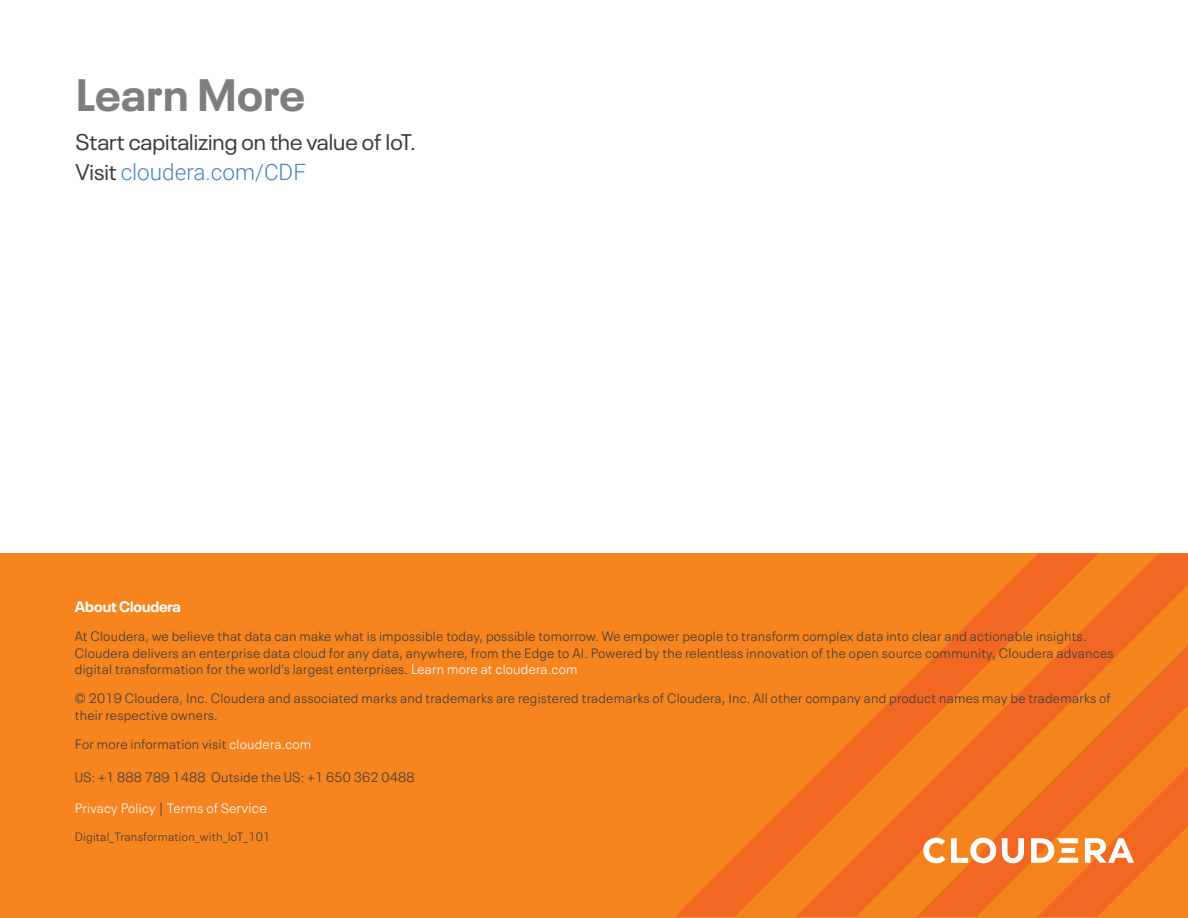
<style>
.page{position:relative;width:1188px;height:918px;background:#fff}
.page>*{position:absolute;margin:0;border:0;box-sizing:border-box;transform-origin:0 0}
.t1{font:700 45px "Neue Plak";letter-spacing:.01em;color:#7e7e7e}
.t2{font:22.5px "Neue Plak";color:#3c3c3c}
.t3{font:300 22.5px "Roboto";color:#4582c3}
.t4{font:700 15px "Neue Plak";letter-spacing:-.005em;color:#fff}
.t5{font:300 13.5px/16.2px "Neue Plak Text";letter-spacing:.015em;color:#3c3c3c}
.t6{font:300 13.5px "Neue Plak Text";letter-spacing:.015em;color:#fff}
.t7{font:300 12px "Neue Plak Text";letter-spacing:.015em;color:#3c3c3c}
.s1{font-family:"Neue Plak";font-weight:400;color:#3c3c3c}
.s2{color:#fff}
.s3{color:#3c3c3c}
.s4{font-size:14.25px}
</style>
<div class="page">
<div style="left:0;top:554px;width:1188px;height:364px;background:#f6841f"></div>
<svg style="left:677px;top:857px;width:58px;height:60px;fill:#f26921"></svg>
<svg style="left:868px;top:554px;width:320px;height:170px"></svg>
<svg style="left:916px;top:645px;width:272px;height:79px;fill:#f26822"></svg>
<svg style="left:735px;top:736px;width:121px;height:181px"></svg>
<svg style="left:856px;top:724px;width:67px;height:193px;fill:#f26a20"></svg>
<svg style="left:923px;top:724px;width:265px;height:193px"></svg>
<h1 class="t1" style="left:76px;top:59px;width:230px">Learn More</h1>
<h2 class="t2" style="left:76px;top:125px;width:342px">Start capitalizing on the value of IoT.</h2>
<h2 class="t3" style="left:76px;top:156px;width:232px"><span class="s1">Visit</span> cloudera.com/CDF</h2>
<p class="t4" style="left:75px;top:594px;width:107px">About Cloudera</p>
<p class="t5" style="left:75px;top:627px;width:1040px">At Cloudera, we believe that data can make what is impossible today, possible tomorrow. We empower people to transform complex data into clear and actionable insights.<br>Cloudera delivers an enterprise data cloud for any data, anywhere, from the Edge to AI. Powered by the relentless innovation of the open source community, Cloudera advances digital transformation for the world’s largest enterprises. <span class="s2">Learn more at cloudera.com</span></p>
<p class="t5" style="left:75px;top:689px;width:1038px">© 2019 Cloudera, Inc. Cloudera and associated marks and trademarks are registered trademarks of Cloudera, Inc. All other company and product names may be trademarks of their respective owners.</p>
<p class="t5" style="left:75px;top:735px;width:238px">For more information visit <span class="s2">cloudera.com</span></p>
<p class="t5" style="left:75px;top:768px;width:341px">US: +1 888 789 1488 Outside the US: +1 650 362 0488</p>
<p class="t6" style="left:75px;top:798px;width:194px">Privacy Policy <span class="s3">|</span> Terms of Se<span class="s4">rvice</span></p>
<p class="t7" style="left:75px;top:827px;width:197px">Digital_Transformation_with_IoT_101</p>
</div>
